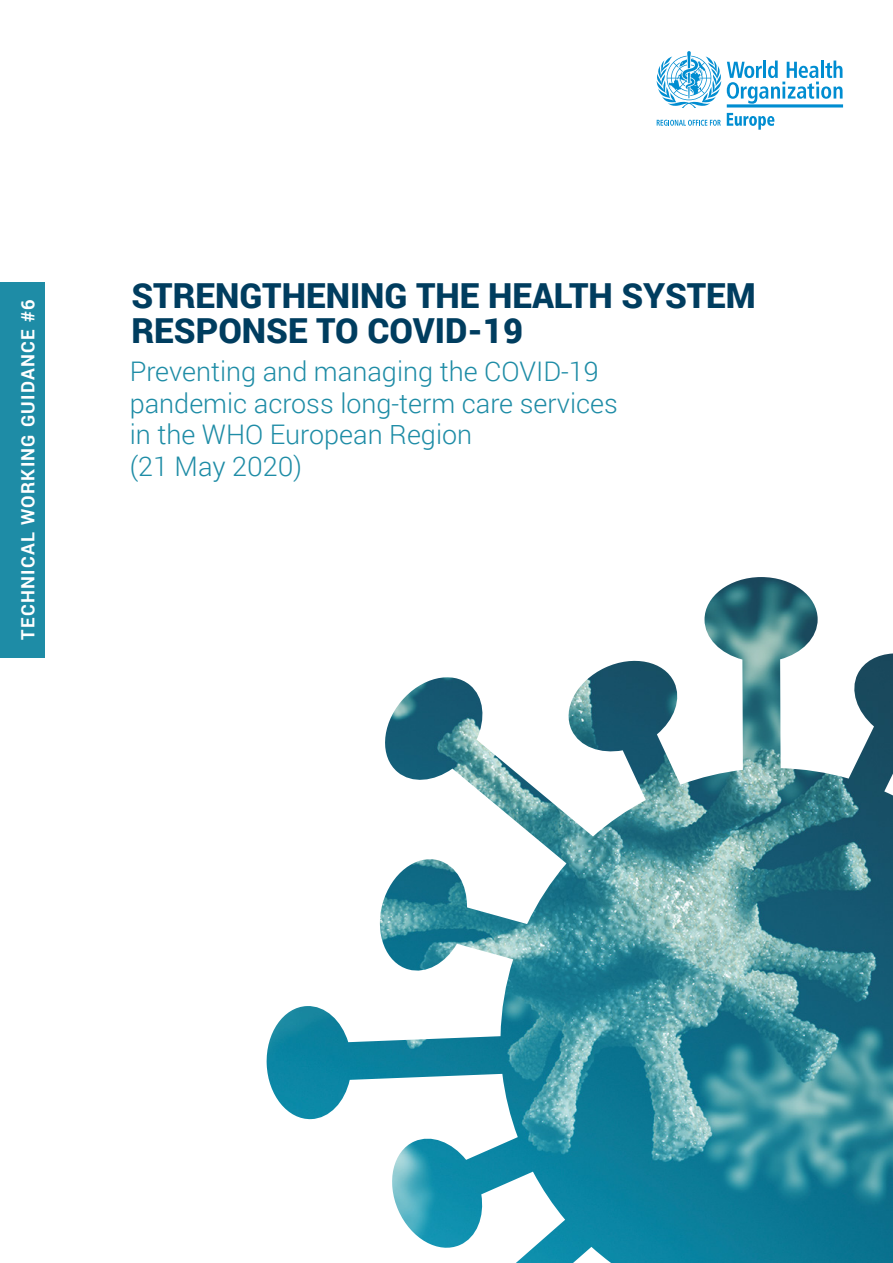
<style>
.page{position:relative;width:893px;height:1263px;background:#fff}
.page>*{position:absolute;margin:0;border:0;box-sizing:border-box;transform-origin:0 0}
.t1{font:900 34.5px/34.5px "Roboto";color:#003d5f}
.t2{font:300 27px/31.5px "Roboto";color:#1e8ca6}
.t3{font:700 18.3px "Roboto";letter-spacing:.07em;color:#fff}
</style>
<div class="page">
<div style="left:0;top:282px;width:44px;height:376px;background:#1e8ca6"></div>
<img style="left:266px;top:577px;width:627px;height:686px">
<svg style="left:656px;top:51px;width:186px;height:79px"></svg>
<p class="t3" style="left:15px;top:640px;width:342px;rotate:-90deg">TECHNICAL WORKING GUIDANCE #6</p>
<p class="t1" style="left:132px;top:277px;width:626px">STRENGTHENING THE HEALTH SYSTEM<br>RESPONSE TO COVID-19</p>
<p class="t2" style="left:130px;top:355px;width:490px">Preventing and managing the COVID-19 pandemic across long-term care services in the WHO European Region<br>(21 May 2020)</p>
</div>
